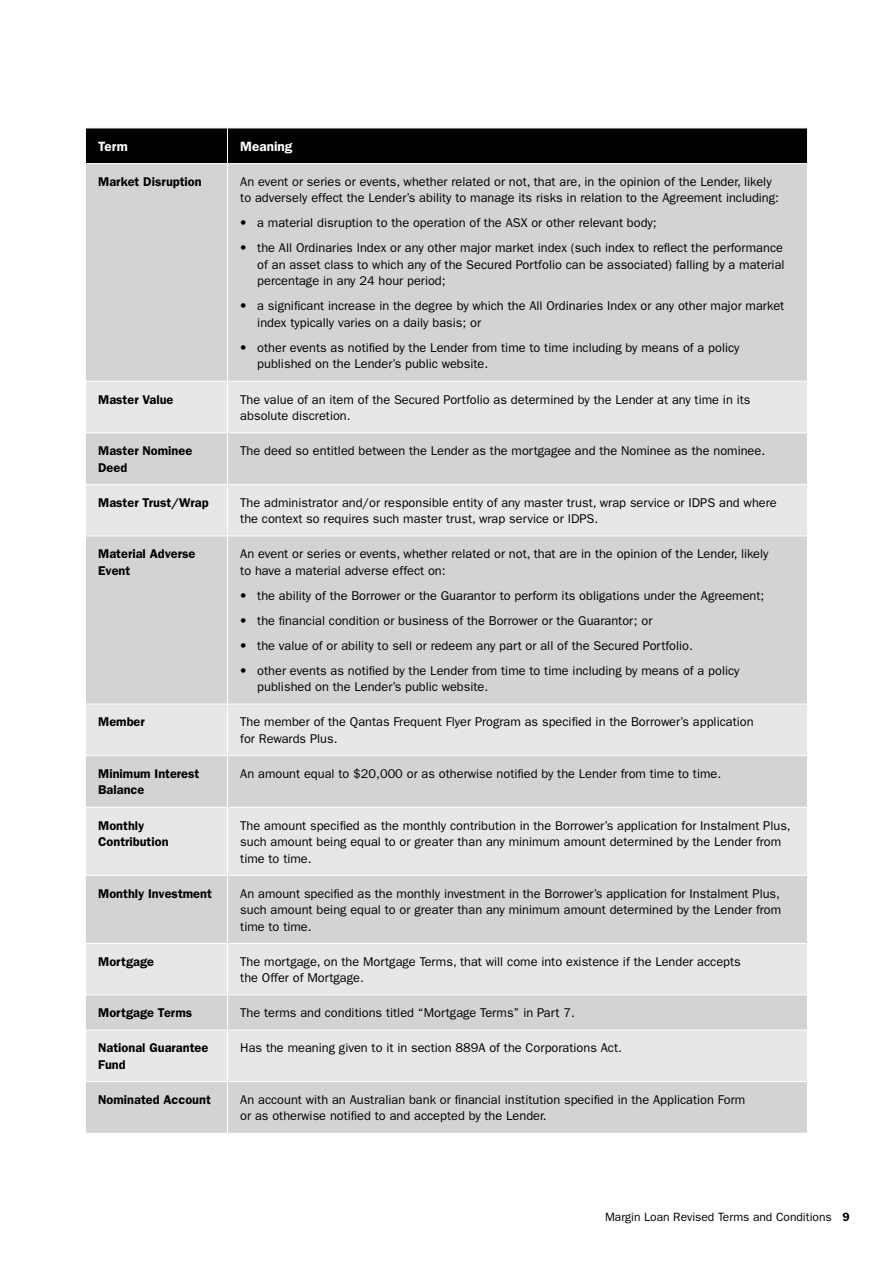
<style>
.page{position:relative;width:893px;height:1263px;background:#fff}
.page>*{position:absolute;margin:0;border:0;box-sizing:border-box;transform-origin:0 0}
.t1{font:600 13.5px "Franklin Gothic";color:#fff}
.t2{font:12.75px/16.5px "Franklin Gothic";color:#000}
.t3{font:600 12.75px/16.5px "Franklin Gothic";color:#000}
.t4{font:12px "Franklin Gothic";color:#000}
.s1{font-family:"Helvetica Neue";font-weight:300}
.s2{font-weight:600}
</style>
<div class="page">
<div style="left:86px;top:129px;width:721px;height:34px;background:#000"></div>
<div style="left:86px;top:164px;width:721px;height:969px;background:#d1d3d4"></div>
<svg style="left:86px;top:382px;width:721px;height:699px;fill:#d1d3d4"></svg>
<hr style="left:227px;top:128px;width:1px;height:35px;background:#fff">
<hr style="left:227px;top:164px;width:1px;height:217px;background:#fff">
<hr style="left:227px;top:382px;width:1px;height:50px;background:#fff">
<hr style="left:227px;top:433px;width:1px;height:51px;background:#fff">
<hr style="left:227px;top:485px;width:1px;height:51px;background:#fff">
<hr style="left:227px;top:536px;width:1px;height:168px;background:#fff">
<hr style="left:227px;top:704px;width:1px;height:51px;background:#fff">
<hr style="left:227px;top:756px;width:1px;height:51px;background:#fff">
<hr style="left:227px;top:807px;width:1px;height:68px;background:#fff">
<hr style="left:227px;top:876px;width:1px;height:67px;background:#fff">
<hr style="left:227px;top:944px;width:1px;height:50px;background:#fff">
<hr style="left:227px;top:995px;width:1px;height:35px;background:#fff">
<hr style="left:227px;top:1030px;width:1px;height:51px;background:#fff">
<hr style="left:227px;top:1082px;width:1px;height:51px;background:#fff">
<hr style="left:86px;top:381px;width:141px;height:1px;background:#fff">
<hr style="left:227px;top:381px;width:580px;height:1px;background:#fff">
<hr style="left:86px;top:484px;width:141px;height:1px;background:#fff">
<hr style="left:227px;top:484px;width:580px;height:1px;background:#fff">
<hr style="left:86px;top:704px;width:141px;height:1px;background:#fff">
<hr style="left:227px;top:704px;width:580px;height:1px;background:#fff">
<hr style="left:86px;top:807px;width:141px;height:1px;background:#fff">
<hr style="left:227px;top:807px;width:580px;height:1px;background:#fff">
<hr style="left:86px;top:943px;width:141px;height:1px;background:#fff">
<hr style="left:227px;top:943px;width:580px;height:1px;background:#fff">
<hr style="left:86px;top:1030px;width:141px;height:1px;background:#fff">
<hr style="left:227px;top:1030px;width:580px;height:1px;background:#fff">
<hr style="left:86px;top:432px;width:141px;height:1px;background:#fff">
<hr style="left:227px;top:432px;width:580px;height:1px;background:#fff">
<hr style="left:86px;top:536px;width:141px;height:1px;background:#fff">
<hr style="left:227px;top:536px;width:580px;height:1px;background:#fff">
<hr style="left:86px;top:755px;width:141px;height:1px;background:#fff">
<hr style="left:227px;top:755px;width:580px;height:1px;background:#fff">
<hr style="left:86px;top:875px;width:141px;height:1px;background:#fff">
<hr style="left:227px;top:875px;width:580px;height:1px;background:#fff">
<hr style="left:86px;top:994px;width:141px;height:1px;background:#fff">
<hr style="left:227px;top:994px;width:580px;height:1px;background:#fff">
<hr style="left:86px;top:1081px;width:141px;height:1px;background:#fff">
<hr style="left:227px;top:1081px;width:580px;height:1px;background:#fff">
<p class="t1" style="left:98px;top:138px;width:31px">Term</p>
<p class="t1" style="left:240px;top:138px;width:54px">Meaning</p>
<p class="t3" style="left:98px;top:173px;width:105px">Market Disruption</p>
<p class="t2" style="left:240px;top:173px;width:540px">An event or series or events, whether related or not, that are, in the opinion of the Lender, likely to adversely effect the Lender’s ability to manage its risks in relation to the Agreement including:</p>
<p class="t2" style="left:240px;top:215px;width:418px"><span class="s1">•</span> a material disruption to the operation of the ASX or other relevant body;</p>
<p class="t2" style="left:257px;top:240px;width:529px;text-indent:-17px"><span class="s1">•</span> the All Ordinaries Index or any other major market index (such index to reflect the performance of an asset class to which any of the Secured Portfolio can be associated) falling by a material percentage in any 24 hour period;</p>
<p class="t2" style="left:257px;top:298px;width:529px;text-indent:-17px"><span class="s1">•</span> a significant increase in the degree by which the All Ordinaries Index or any other major market index typically varies on a daily basis; or</p>
<p class="t2" style="left:257px;top:339px;width:484px;text-indent:-17px"><span class="s1">•</span> other events as notified by the Lender from time to time including by means of a policy published on the Lender’s public website.</p>
<p class="t3" style="left:98px;top:391px;width:77px">Master Value</p>
<p class="t2" style="left:240px;top:391px;width:512px">The value of an item of the Secured Portfolio as determined by the Lender at any time in its absolute discretion.</p>
<p class="t3" style="left:98px;top:442px;width:96px">Master Nominee<br>Deed</p>
<p class="t2" style="left:240px;top:443px;width:526px">The deed so entitled between the Lender as the mortgagee and the Nominee as the nominee.</p>
<p class="t3" style="left:98px;top:494px;width:112px">Master Trust/Wrap</p>
<p class="t2" style="left:240px;top:494px;width:538px">The administrator and/or responsible entity of any master trust, wrap service or IDPS and where the context so requires such master trust, wrap service or IDPS.</p>
<p class="t3" style="left:98px;top:546px;width:99px">Material Adverse<br>Event</p>
<p class="t2" style="left:240px;top:546px;width:530px">An event or series or events, whether related or not, that are in the opinion of the Lender, likely to have a material adverse effect on:</p>
<p class="t2" style="left:240px;top:587px;width:526px"><span class="s1">•</span> the ability of the Borrower or the Guarantor to perform its obligations under the Agreement;</p>
<p class="t2" style="left:240px;top:612px;width:414px"><span class="s1">•</span> the financial condition or business of the Borrower or the Guarantor; or</p>
<p class="t2" style="left:240px;top:637px;width:454px"><span class="s1">•</span> the value of or ability to sell or redeem any part or all of the Secured Portfolio.</p>
<p class="t2" style="left:257px;top:662px;width:484px;text-indent:-17px"><span class="s1">•</span> other events as notified by the Lender from time to time including by means of a policy published on the Lender’s public website.</p>
<p class="t3" style="left:98px;top:714px;width:48px">Member</p>
<p class="t2" style="left:240px;top:714px;width:515px">The member of the Qantas Frequent Flyer Program as specified in the Borrower’s application for Rewards Plus.</p>
<p class="t3" style="left:98px;top:765px;width:103px">Minimum Interest<br>Balance</p>
<p class="t2" style="left:240px;top:765px;width:482px">An amount equal to $20,000 or as otherwise notified by the Lender from time to time.</p>
<p class="t3" style="left:98px;top:817px;width:72px">Monthly<br>Contribution</p>
<p class="t2" style="left:240px;top:817px;width:552px">The amount specified as the monthly contribution in the Borrower’s application for Instalment Plus, such amount being equal to or greater than any minimum amount determined by the Lender from time to time.</p>
<p class="t3" style="left:98px;top:885px;width:115px">Monthly Investment</p>
<p class="t2" style="left:240px;top:885px;width:542px;text-align:justify">An amount specified as the monthly investment in the Borrower’s application for Instalment Plus, such amount being equal to or greater than any minimum amount determined by the Lender from time to time.</p>
<p class="t3" style="left:98px;top:953px;width:57px">Mortgage</p>
<p class="t2" style="left:240px;top:953px;width:502px">The mortgage, on the Mortgage Terms, that will come into existence if the Lender accepts the Offer of Mortgage.</p>
<p class="t3" style="left:98px;top:1005px;width:96px">Mortgage Terms</p>
<p class="t2" style="left:240px;top:1005px;width:336px">The terms and conditions titled “Mortgage Terms” in Part 7.</p>
<p class="t3" style="left:98px;top:1040px;width:112px">National Guarantee<br>Fund</p>
<p class="t2" style="left:240px;top:1040px;width:383px">Has the meaning given to it in section 889A of the Corporations Act.</p>
<p class="t3" style="left:98px;top:1091px;width:114px">Nominated Account</p>
<p class="t2" style="left:240px;top:1091px;width:507px">An account with an Australian bank or financial institution specified in the Application Form or as otherwise notified to and accepted by the Lender.</p>
<p class="t4" style="left:605px;top:1210px;width:246px">Margin Loan Revised Terms and Conditions <span class="s2">9</span></p>
</div>
